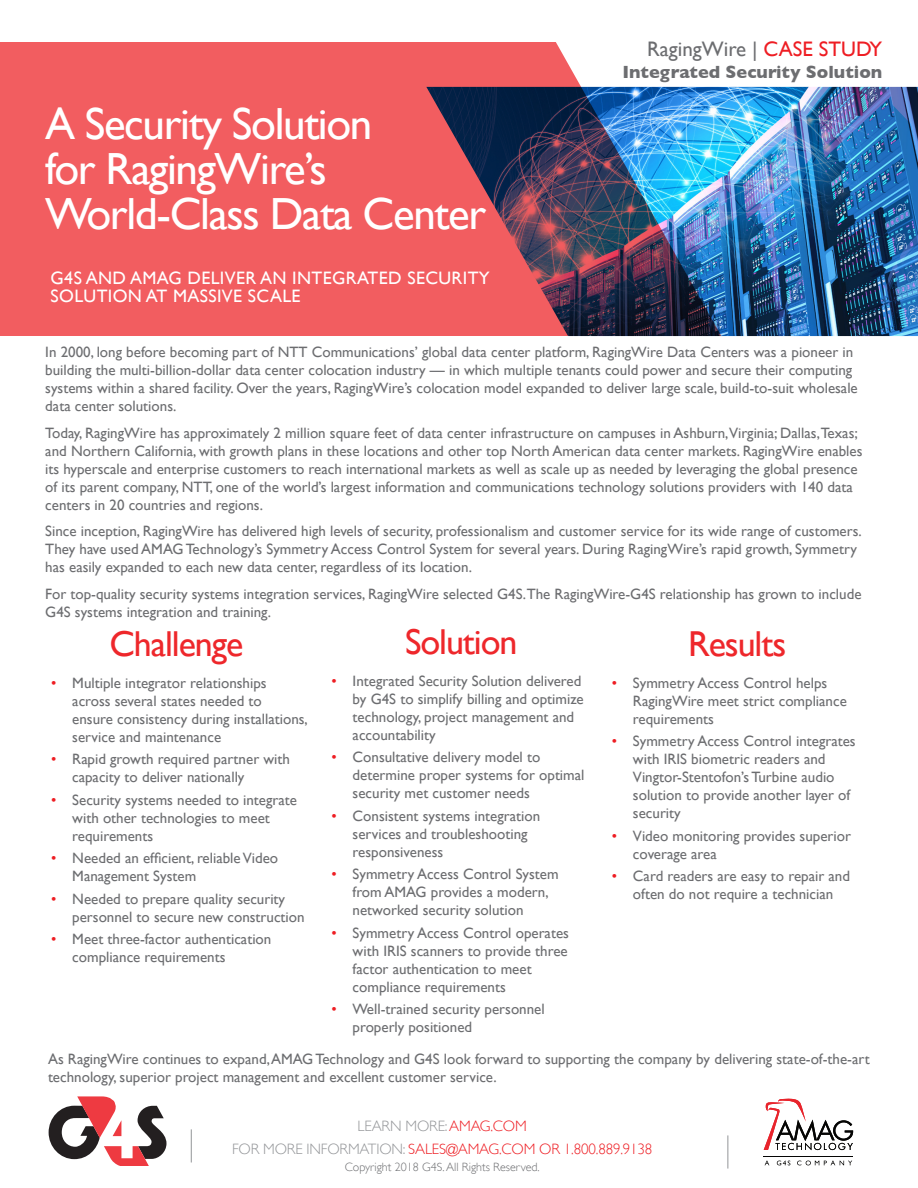
<style>
.page{position:relative;width:918px;height:1188px;background:#fff}
.page>*{position:absolute;margin:0;border:0;box-sizing:border-box;transform-origin:0 0}
.t1{font:45px/45px "Gill Sans";letter-spacing:-.03em;color:#fff}
.t2{font:36px "Gill Sans";letter-spacing:-.03em;color:#ee272b}
.Case_Study_Name{font:21px "Gill Sans";color:#6c6d70}
.t3{font:18px/18px "Gill Sans";letter-spacing:.02em;color:#fff}
.Case_Study_Name-2{font:700 18px "Gill Sans";color:#6c6d70}
.Body_copy{font:15px/18px "Gill Sans";color:#6c6d70}
.t4{font:300 15px/22.5px "Gill Sans";letter-spacing:-.01em;color:#ee1d23;text-align:center}
.t5{font:300 12px "Gill Sans";color:#6c6d70}
.s1{color:#ee1d23}
.s2{color:#939598}
</style>
<div class="page">
<hr style="left:191px;top:1129px;width:1px;height:33px;background:#939598">
<img style="left:887px;top:87px;width:31px;height:249px">
<img style="left:0;top:43px;width:887px;height:293px">
<hr style="left:728px;top:1135px;width:1px;height:34px;background:#939598">
<svg style="left:49px;top:1096px;width:117px;height:70px"></svg>
<svg style="left:764px;top:1099px;width:89px;height:51px"></svg>
<hr style="left:764px;top:1156px;width:89px;height:1px;background:#050504">
<svg style="left:765px;top:1161px;width:4px;height:4px"></svg>
<svg style="left:777px;top:1161px;width:13px;height:4px"></svg>
<svg style="left:797px;top:1161px;width:55px;height:4px"></svg>
<p class="Case_Study_Name" style="left:647px;top:36px;width:237px">RagingWire | <span class="s1">CASE STUDY</span></p>
<p class="t1" style="left:45px;top:101px;width:443px">A Security Solution<br>for RagingWire’s<br>World-Class Data Center</p>
<p class="t3" style="left:51px;top:269px;width:441px">G4S AND AMAG DELIVER AN INTEGRATED SECURITY<br>SOLUTION AT MASSIVE SCALE</p>
<p class="Case_Study_Name-2" style="left:622px;top:61px;width:261px">Integrated Security Solution</p>
<p class="Body_copy" style="left:45px;top:343px;width:814px">In 2000, long before becoming part of NTT Communications’ global data center platform, RagingWire Data Centers was a pioneer in building the multi-billion-dollar data center colocation industry — in which multiple tenants could power and secure their computing systems within a shared facility. Over the years, RagingWire’s colocation model expanded to deliver large scale, build-to-suit wholesale data center solutions.</p>
<p class="Body_copy" style="left:45px;top:423px;width:819px">Today, RagingWire has approximately 2 million square feet of data center infrastructure on campuses in Ashburn,Virginia; Dallas,Texas; and Northern California, with growth plans in these locations and other top North American data center markets. RagingWire enables its hyperscale and enterprise customers to reach international markets as well as scale up as needed by leveraging the global presence of its parent company, NTT, one of the world’s largest information and communications technology solutions providers with 140 data centers in 20 countries and regions.</p>
<p class="Body_copy" style="left:45px;top:522px;width:818px">Since inception, RagingWire has delivered high levels of security, professionalism and customer service for its wide range of customers.<br>They have used AMAG Technology’s Symmetry Access Control System for several years. During RagingWire’s rapid growth, Symmetry has easily expanded to each new data center, regardless of its location.</p>
<p class="Body_copy" style="left:45px;top:585px;width:818px">For top-quality security systems integration services, RagingWire selected G4S.The RagingWire-G4S relationship has grown to include<br>G4S systems integration and training.</p>
<p class="t2" style="left:110px;top:623px;width:135px">Challenge</p>
<p class="Body_copy" style="left:72px;top:673px;width:237px;text-indent:-21px"><span class="s1">•</span> Multiple integrator relationships across several states needed to<br>ensure consistency during installations, service and maintenance</p>
<p class="Body_copy" style="left:72px;top:750px;width:219px;text-indent:-21px"><span class="s1">•</span> Rapid growth required partner with capacity to deliver nationally</p>
<p class="Body_copy" style="left:72px;top:790px;width:226px;text-indent:-21px"><span class="s1">•</span> Security systems needed to integrate with other technologies to meet requirements</p>
<p class="Body_copy" style="left:72px;top:849px;width:207px;text-indent:-21px"><span class="s1">•</span> Needed an efficient, reliable Video<br>Management System</p>
<p class="Body_copy" style="left:72px;top:889px;width:234px;text-indent:-21px"><span class="s1">•</span> Needed to prepare quality security personnel to secure new construction</p>
<p class="Body_copy" style="left:72px;top:930px;width:201px;text-indent:-21px"><span class="s1">•</span> Meet three-factor authentication compliance requirements</p>
<p class="t2" style="left:405px;top:621px;width:114px">Solution</p>
<p class="Body_copy" style="left:353px;top:671px;width:233px;text-indent:-21px"><span class="s1">•</span> Integrated Security Solution delivered by G4S to simplify billing and optimize technology, project management and accountability</p>
<p class="Body_copy" style="left:353px;top:748px;width:233px;text-indent:-21px"><span class="s1">•</span> Consultative delivery model to determine proper systems for optimal security met customer needs</p>
<p class="Body_copy" style="left:353px;top:806px;width:189px;text-indent:-21px"><span class="s1">•</span> Consistent systems integration services and troubleshooting responsiveness</p>
<p class="Body_copy" style="left:353px;top:865px;width:208px;text-indent:-21px"><span class="s1">•</span> Symmetry Access Control System from AMAG provides a modern, networked security solution</p>
<p class="Body_copy" style="left:353px;top:923px;width:218px;text-indent:-21px"><span class="s1">•</span> Symmetry Access Control operates with IRIS scanners to provide three factor authentication to meet compliance requirements</p>
<p class="Body_copy" style="left:353px;top:1000px;width:194px;text-indent:-21px"><span class="s1">•</span> Well-trained security personnel properly positioned</p>
<p class="t2" style="left:688px;top:623px;width:100px">Results</p>
<p class="Body_copy" style="left:633px;top:673px;width:215px;text-indent:-21px"><span class="s1">•</span> Symmetry Access Control helps<br>RagingWire meet strict compliance requirements</p>
<p class="Body_copy" style="left:633px;top:732px;width:224px;text-indent:-21px"><span class="s1">•</span> Symmetry Access Control integrates with IRIS biometric readers and<br>Vingtor-Stentofon’s Turbine audio solution to provide another layer of security</p>
<p class="Body_copy" style="left:633px;top:826px;width:220px;text-indent:-21px"><span class="s1">•</span> Video monitoring provides superior coverage area</p>
<p class="Body_copy" style="left:612px;top:867px;width:240px;text-align:center"><span class="s1">•</span> Card readers are easy to repair and often do not require a technician</p>
<p class="Body_copy" style="left:48px;top:1049px;width:823px">As RagingWire continues to expand, AMAG Technology and G4S look forward to supporting the company by delivering state-of-the-art technology, superior project management and excellent customer service.</p>
<p class="t4" style="left:232px;top:1115px;width:422px"><span class="s2">LEARN MORE:</span> AMAG.COM<br><span class="s2">FOR MORE INFORMATION:</span> SALES@AMAG.COM OR 1.800.889.9138</p>
<p class="t5" style="left:345px;top:1160px;width:196px">Copyright 2018 G4S. All Rights Reserved.</p>
</div>
